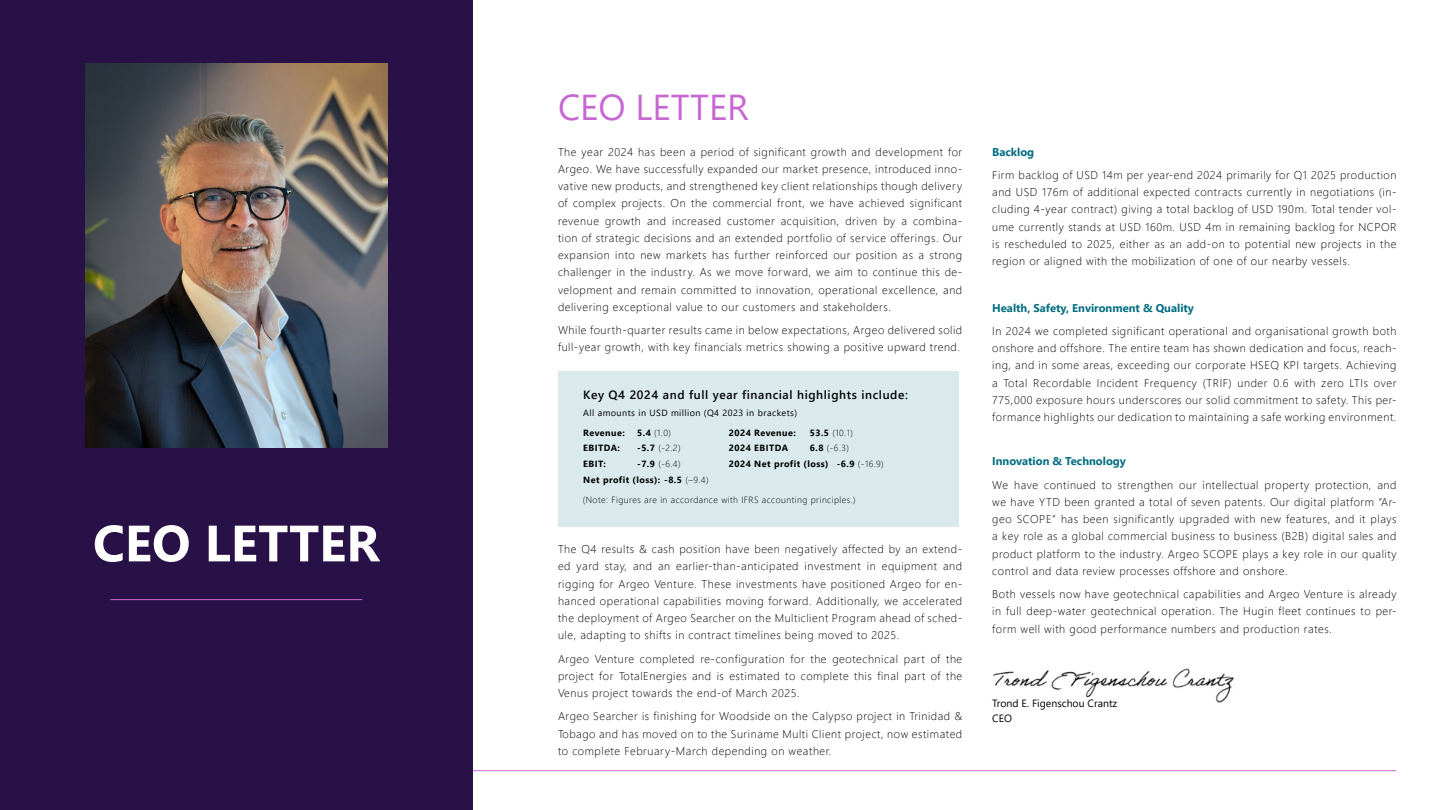
<style>
.page{position:relative;width:1440px;height:810px;background:#fff}
.page>*{position:absolute;margin:0;border:0;box-sizing:border-box;transform-origin:0 0}
.t1{font:700 51px "Segoe UI";color:#fff}
.Overskrift_11{font:36px "Segoe UI";color:#c768d2}
.CEO_Letter_main_text{font:600 12px "Segoe UI";letter-spacing:.05em;color:#000}
.CEO_Letter_main_text-2{font:300 11.25px/17.2px "Segoe UI";letter-spacing:.05em;color:#000;text-align:justify}
.CEO_Letter_main_text-3{font:700 11.25px "Segoe UI";color:#006d81}
.t2{font:10.5px "Segoe UI";color:#000}
.CEO_Letter_main_text-4{font:300 9px "Segoe UI";letter-spacing:.05em;color:#000}
.CEO_Letter_main_text-5{font:700 9px "Segoe UI";letter-spacing:.05em;color:#000}
.CEO_Letter_main_text-6{font:9px "Segoe UI";letter-spacing:.05em;color:#000}
.s1{font-weight:700}
.s2{font-weight:300}
</style>
<div class="page">
<hr style="left:40px;top:771px;width:1356px;height:1px;background:#c768d2">
<div style="left:0;top:0;width:472px;height:810px;background:#281146"></div>
<hr style="left:110px;top:599px;width:252px;height:1px;background:#c768d2">
<img style="left:85px;top:64px;width:302px;height:384px">
<img style="left:993px;top:668px;width:241px;height:35px">
<div style="left:558px;top:371px;width:400px;height:156px;background:#d9e9ec"></div>
<p class="t1" style="left:93px;top:495px;width:288px">CEO LETTER</p>
<p class="Overskrift_11" style="left:558px;top:73px;width:192px">CEO LETTER</p>
<p class="CEO_Letter_main_text-2" style="left:558px;top:142px;width:406px">The year 2024 has been a period of significant growth and development for Argeo. We have successfully expanded our market presence, introduced inno&shy;vative new products, and strengthened key client relationships though delivery of complex projects. On the commercial front, we have achieved significant revenue growth and increased customer acquisition, driven by a combina&shy;tion of strategic decisions and an extended portfolio of service offerings. Our expansion into new markets has further reinforced our position as a strong challenger in the industry. As we move forward, we aim to continue this de&shy;velopment and remain committed to innovation, operational excellence, and delivering exceptional value to our customers and stakeholders.</p>
<p class="CEO_Letter_main_text-2" style="left:558px;top:320px;width:406px">While fourth-quarter results came in below expectations, Argeo delivered solid full-year growth, with key financials metrics showing a positive upward trend.</p>
<p class="CEO_Letter_main_text" style="left:583px;top:383px;width:326px">Key Q4 2024 and full year financial highlights include:</p>
<p class="CEO_Letter_main_text-6" style="left:583px;top:404px;width:216px">All amounts in USD million (Q4 2023 in brackets)</p>
<p class="CEO_Letter_main_text-5" style="left:583px;top:424px;width:43px">Revenue:</p>
<p class="CEO_Letter_main_text-4" style="left:637px;top:424px;width:35px"><span class="s1">5.4</span> (1.0)</p>
<p class="CEO_Letter_main_text-5" style="left:583px;top:440px;width:38px">EBITDA:</p>
<p class="CEO_Letter_main_text-4" style="left:637px;top:440px;width:45px"><span class="s1">-5.7</span> (-2.2)</p>
<p class="CEO_Letter_main_text-5" style="left:583px;top:455px;width:24px">EBIT:</p>
<p class="CEO_Letter_main_text-4" style="left:637px;top:455px;width:45px"><span class="s1">-7.9</span> (-6.4)</p>
<p class="CEO_Letter_main_text-5" style="left:583px;top:471px;width:127px">Net profit (loss): -8.5 <span class="s2">(–9.4)</span></p>
<p class="CEO_Letter_main_text-5" style="left:729px;top:424px;width:68px">2024 Revenue:</p>
<p class="CEO_Letter_main_text-4" style="left:810px;top:424px;width:45px"><span class="s1">53.5</span> (10.1)</p>
<p class="CEO_Letter_main_text-5" style="left:729px;top:440px;width:61px">2024 EBITDA</p>
<p class="CEO_Letter_main_text-4" style="left:810px;top:440px;width:41px"><span class="s1">6.8</span> (-6.3)</p>
<p class="CEO_Letter_main_text-5" style="left:729px;top:455px;width:156px">2024 Net profit (loss) -6.9 <span class="s2">(-16.9)</span></p>
<p class="CEO_Letter_main_text-4" style="left:583px;top:491px;width:275px">(Note: Figures are in accordance with IFRS accounting principles.)</p>
<p class="CEO_Letter_main_text-2" style="left:558px;top:539px;width:406px">The Q4 results &amp; cash position have been negatively affected by an extend&shy;ed yard stay, and an earlier-than-anticipated investment in equipment and rigging for Argeo Venture. These investments have positioned Argeo for en&shy;hanced operational capabilities moving forward. Additionally, we accelerated the deployment of Argeo Searcher on the Multiclient Program ahead of sched&shy;ule, adapting to shifts in contract timelines being moved to 2025.</p>
<p class="CEO_Letter_main_text-2" style="left:558px;top:649px;width:406px">Argeo Venture completed re-configuration for the geotechnical part of the project for TotalEnergies and is estimated to complete this final part of the Venus project towards the end-of March 2025.</p>
<p class="CEO_Letter_main_text-2" style="left:558px;top:707px;width:406px">Argeo Searcher is finishing for Woodside on the Calypso project in Trinidad &amp; Tobago and has moved on to the Suriname Multi Client project, now estimated to complete February-March depending on weather.</p>
<p class="CEO_Letter_main_text-3" style="left:992px;top:141px;width:43px">Backlog</p>
<p class="CEO_Letter_main_text-2" style="left:992px;top:165px;width:406px">Firm backlog of USD 14m per year-end 2024 primarily for Q1 2025 production and USD 176m of additional expected contracts currently in negotiations (in&shy;cluding 4-year contract) giving a total backlog of USD 190m. Total tender vol&shy;ume currently stands at USD 160m. USD 4m in remaining backlog for NCPOR is rescheduled to 2025, either as an add-on to potential new projects in the region or aligned with the mobilization of one of our nearby vessels.</p>
<p class="CEO_Letter_main_text-3" style="left:992px;top:297px;width:203px">Health, Safety, Environment &amp; Quality</p>
<p class="CEO_Letter_main_text-2" style="left:992px;top:321px;width:406px">In 2024 we completed significant operational and organisational growth both onshore and offshore. The entire team has shown dedication and focus, reach&shy;ing, and in some areas, exceeding our corporate HSEQ KPI targets. Achieving a Total Recordable Incident Frequency (TRIF) under 0.6 with zero LTIs over 775,000 exposure hours underscores our solid commitment to safety. This per&shy;formance highlights our dedication to maintaining a safe working environment.</p>
<p class="CEO_Letter_main_text-3" style="left:992px;top:451px;width:135px">Innovation &amp; Technology</p>
<p class="CEO_Letter_main_text-2" style="left:992px;top:475px;width:406px">We have continued to strengthen our intellectual property protection, and we have YTD been granted a total of seven patents. Our digital platform “Ar&shy;geo SCOPE” has been significantly upgraded with new features, and it plays a key role as a global commercial business to business (B2B) digital sales and product platform to the industry. Argeo SCOPE plays a key role in our quality control and data review processes offshore and onshore.</p>
<p class="CEO_Letter_main_text-2" style="left:992px;top:584px;width:406px">Both vessels now have geotechnical capabilities and Argeo Venture is already in full deep-water geotechnical operation. The Hugin fleet continues to per&shy;form well with good performance numbers and production rates.</p>
<p class="t2" style="left:992px;top:693px;width:127px">Trond E. Figenschou Crantz</p>
<p class="t2" style="left:992px;top:708px;width:21px">CEO</p>
</div>
